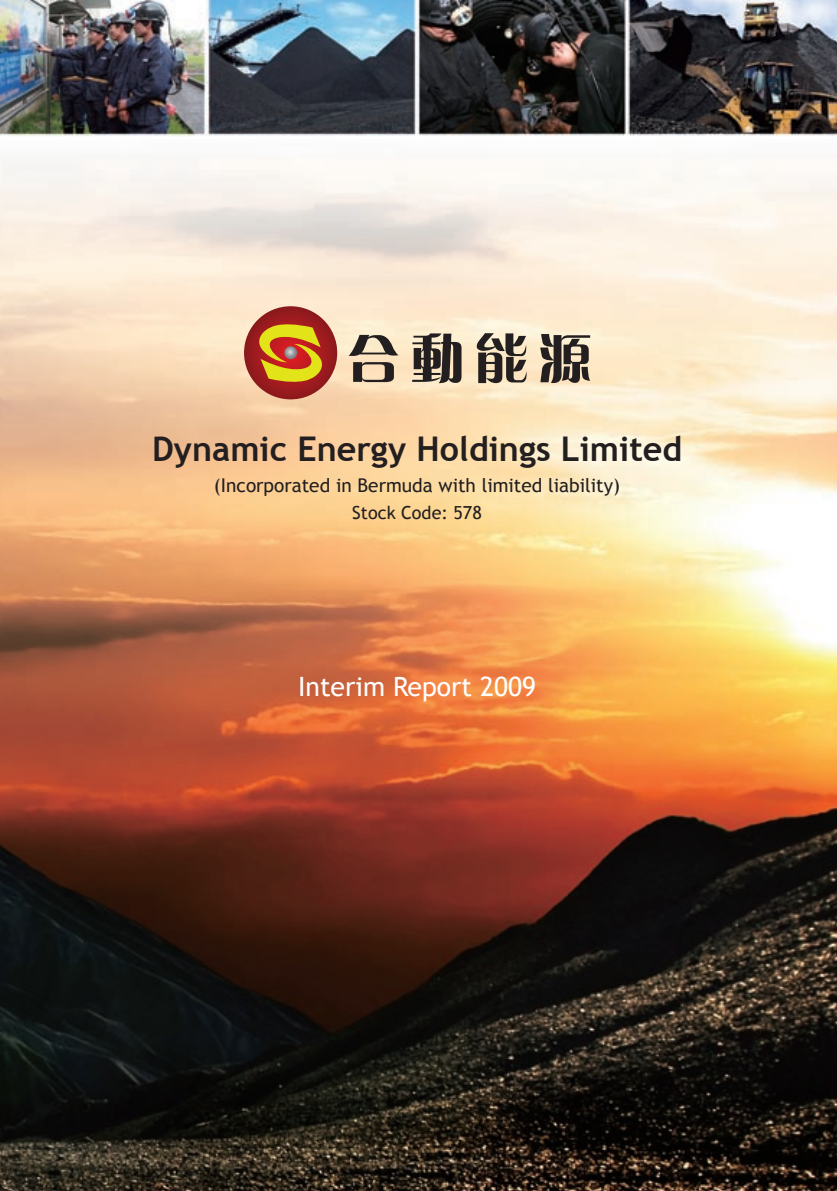
<style>
.page{position:relative;width:837px;height:1191px;background:#fff}
.page>*{position:absolute;margin:0;border:0;box-sizing:border-box;transform-origin:0 0}
.t1{font:700 34px "Trebuchet MS";color:#231f20}
.t2{font:26.6px "Trebuchet MS";color:#fff}
.t3{font:19px "Trebuchet MS";color:#231f20}
.t4{font:18px "Trebuchet MS";color:#231f20}
</style>
<div class="page">
<img style="left:0;top:0;width:836px;height:1191px">
<svg style="left:244px;top:306px;width:93px;height:93px;background:#951c1f"></svg>
<svg style="left:256px;top:323px;width:68px;height:59px;background:#c77a20"></svg>
<svg style="left:348px;top:335px;width:50px;height:47px;background:#a79783"></svg>
<svg style="left:412px;top:333px;width:49px;height:50px;background:#6f655b"></svg>
<svg style="left:475px;top:333px;width:52px;height:50px;background:#887d6e"></svg>
<svg style="left:540px;top:334px;width:50px;height:50px;background:#786e62"></svg>
<h1 class="t1" style="left:152px;top:427px;width:531px">Dynamic Energy Holdings Limited</h1>
<p class="t3" style="left:214px;top:474px;width:407px">(Incorporated in Bermuda with limited liability)</p>
<p class="t4" style="left:352px;top:502px;width:131px">Stock Code: 578</p>
<h2 class="t2" style="left:298px;top:671px;width:239px">Interim Report 2009</h2>
</div>
